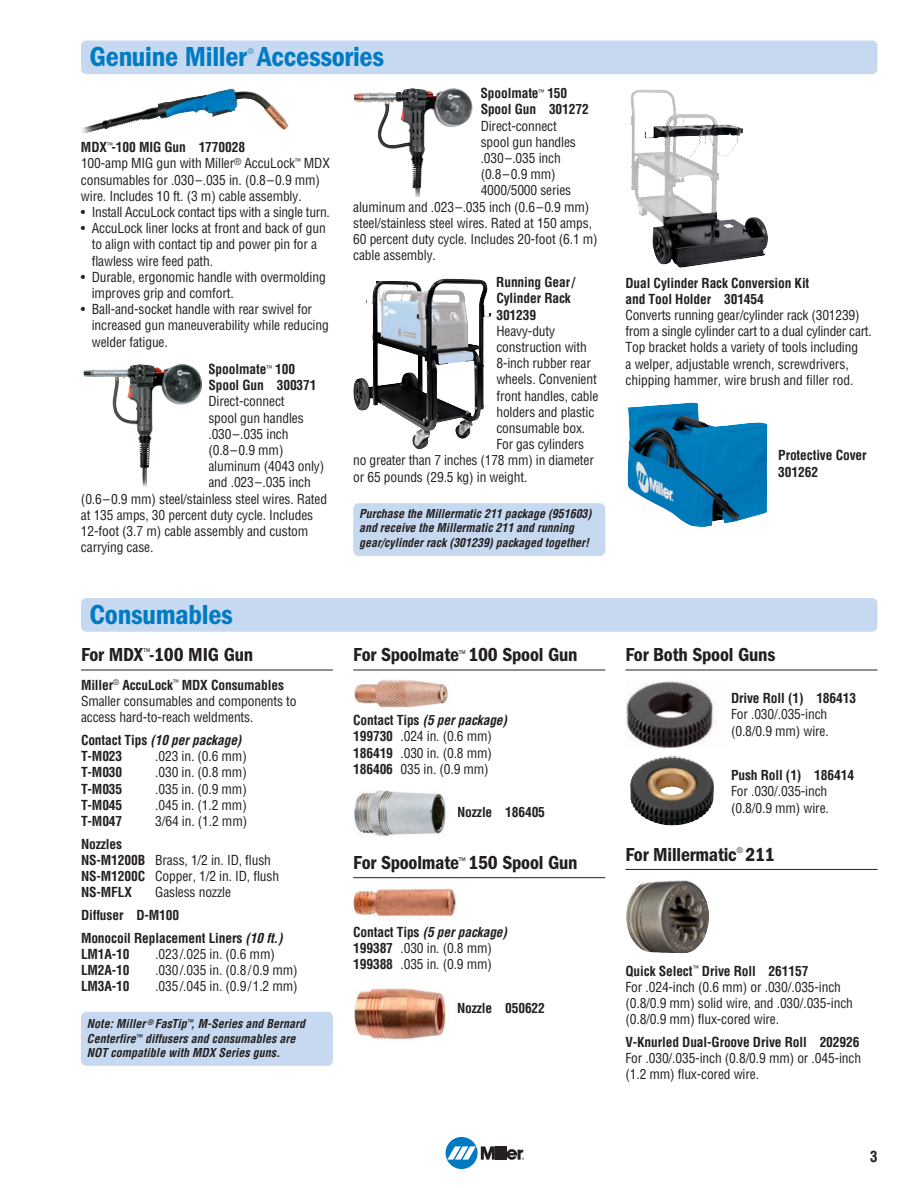
<style>
.page{position:relative;width:918px;height:1188px;background:#fff}
.page>*{position:absolute;margin:0;border:0;box-sizing:border-box;transform-origin:0 0}
.t1{font:28.5px "ITC Franklin Gothic Std Dm Cd";letter-spacing:-.01em;color:#007bc3}
.t2{font:19.5px "ITC Franklin Gothic Std Dm Cd";letter-spacing:-.01em;color:#231f20}
.t3{font:700 condensed 15px "Helvetica";color:#231f20}
.t4{font:condensed 13.5px/16.2px "Helvetica";letter-spacing:-.01em;color:#231f20}
.t5{font:700 condensed 13.5px/16.2px "Helvetica";letter-spacing:-.01em;color:#231f20}
.t6{font:italic 700 condensed 12px/14.2px "Helvetica";color:#231f20}
.t7{font:condensed 7.5px "Helvetica";color:#231f20}
.t8{font:condensed 7.5px "Helvetica";color:#007bc3}
.s1{font-weight:700}
.s2{font-style:italic}
.s3{font-weight:700;font-style:italic}
</style>
<div class="page">
<hr style="left:81px;top:670px;width:252px;height:1px;background:#231f20">
<hr style="left:353px;top:670px;width:252px;height:1px;background:#231f20">
<hr style="left:353px;top:877px;width:252px;height:1px;background:#231f20">
<hr style="left:625px;top:670px;width:253px;height:1px;background:#231f20">
<hr style="left:625px;top:869px;width:253px;height:1px;background:#231f20">
<img style="left:626px;top:880px;width:83px;height:74px">
<img style="left:354px;top:680px;width:94px;height:28px">
<img style="left:354px;top:791px;width:92px;height:45px">
<img style="left:353px;top:888px;width:103px;height:29px">
<img style="left:354px;top:988px;width:92px;height:52px">
<img style="left:626px;top:681px;width:90px;height:66px">
<img style="left:630px;top:756px;width:84px;height:70px">
<img style="left:84px;top:364px;width:119px;height:123px">
<svg style="left:354px;top:88px;width:119px;height:108px"></svg>
<img style="left:378px;top:126px;width:38px;height:70px">
<img style="left:353px;top:278px;width:138px;height:172px">
<img style="left:626px;top:89px;width:142px;height:178px">
<img style="left:131px;top:99px;width:150px;height:29px">
<img style="left:628px;top:403px;width:140px;height:124px">
<div style="left:81px;top:40px;width:797px;height:34px;background:#c6d9f0;border-radius:5px"></div>
<div style="left:446px;top:1137px;width:32px;height:32px;background:#0079c2;border-radius:50%"></div>
<hr style="left:499px;top:1146px;width:3px;height:14px;background:#231f20">
<hr style="left:503px;top:1146px;width:3px;height:14px;background:#231f20">
<svg style="left:447px;top:1146px;width:52px;height:14px"></svg>
<svg style="left:506px;top:1149px;width:18px;height:11px"></svg>
<div style="left:81px;top:598px;width:797px;height:34px;background:#c6d9f0;border-radius:5px"></div>
<div style="left:353px;top:503px;width:252px;height:53px;background:#c6d9f0;border-radius:5px"></div>
<div style="left:81px;top:1012px;width:252px;height:54px;background:#c6d9f0;border-radius:5px"></div>
<h1 class="t1" style="left:90px;top:47px;width:296px">Genuine Miller Accessories</h1>
<p class="t8" style="left:248px;top:48px;width:7px">®</p>
<p class="t4" style="left:81px;top:140px;width:250px"><span class="s1">MDX</span><sup>™</sup><span class="s1">-100 MIG Gun 1770028<br></span>100-amp MIG gun with Miller<sup>®</sup> AccuLock<sup>™</sup> MDX consumables for .030–.035 in. (0.8–0.9 mm) wire. Includes 10 ft. (3 m) cable assembly.</p>
<p class="t4" style="left:81px;top:205px;width:251px">• Install AccuLock contact tips with a single turn.</p>
<p class="t4" style="left:92px;top:221px;width:235px;text-indent:-11px">• AccuLock liner locks at front and back of gun to align with contact tip and power pin for a flawless wire feed path.</p>
<p class="t4" style="left:92px;top:270px;width:236px;text-indent:-11px">• Durable, ergonomic handle with overmolding improves grip and comfort.</p>
<p class="t4" style="left:92px;top:302px;width:239px;text-indent:-11px">• Ball-and-socket handle with rear swivel for increased gun maneuverability while reducing welder fatigue.</p>
<p class="t5" style="left:208px;top:362px;width:110px;line-height:16.6px">Spoolmate<sup>™</sup> 100<br>Spool Gun 300371</p>
<p class="t4" style="left:208px;top:395px;width:78px">Direct-connect</p>
<p class="t4" style="left:208px;top:411px;width:97px">spool gun handles</p>
<p class="t4" style="left:208px;top:427px;width:82px">.030–.035 inch</p>
<p class="t4" style="left:208px;top:443px;width:77px">(0.8–0.9 mm)</p>
<p class="t4" style="left:208px;top:459px;width:117px">aluminum (4043 only)</p>
<p class="t4" style="left:208px;top:476px;width:104px">and .023–.035 inch</p>
<p class="t4" style="left:81px;top:492px;width:248px">(0.6–0.9 mm) steel/stainless steel wires. Rated</p>
<p class="t4" style="left:81px;top:508px;width:234px">at 135 amps, 30 percent duty cycle. Includes</p>
<p class="t4" style="left:81px;top:524px;width:229px">12-foot (3.7 m) cable assembly and custom</p>
<p class="t4" style="left:81px;top:540px;width:74px">carrying case.</p>
<h1 class="t1" style="left:90px;top:605px;width:145px">Consumables</h1>
<h2 class="t2" style="left:81px;top:648px;width:174px">For MDX<sup>™</sup>-100 MIG Gun</h2>
<p class="t4" style="left:81px;top:678px;width:217px"><span class="s1">Miller</span><sup>®</sup> <span class="s1">AccuLock</span><sup>™</sup> <span class="s1">MDX Consumables<br></span>Smaller consumables and components to access hard-to-reach weldments.</p>
<p class="t5" style="left:81px;top:733px;width:165px">Contact Tips <span class="s2">(10 perpackage)<br></span>T-M023</p>
<p class="t4" style="left:155px;top:749px;width:93px">.023 in. (0.6 mm)</p>
<p class="t5" style="left:81px;top:766px;width:43px">T-M030</p>
<p class="t4" style="left:155px;top:766px;width:93px">.030 in. (0.8 mm)</p>
<p class="t5" style="left:81px;top:782px;width:43px">T-M035</p>
<p class="t4" style="left:155px;top:782px;width:93px">.035 in. (0.9 mm)</p>
<p class="t5" style="left:81px;top:798px;width:43px">T-M045</p>
<p class="t4" style="left:155px;top:798px;width:93px">.045 in. (1.2 mm)</p>
<p class="t5" style="left:81px;top:814px;width:43px">T-M047</p>
<p class="t4" style="left:155px;top:814px;width:93px">3/64 in. (1.2 mm)</p>
<p class="t4" style="left:81px;top:837px;width:200px"><span class="s1">Nozzles<br>NS-M1200B</span> Brass, 1/2 in. ID, flush<br><span class="s1">NS-M1200C</span> Copper, 1/2 in. ID, flush<br><span class="s1">NS-MFLX</span></p>
<p class="t4" style="left:155px;top:885px;width:77px">Gasless nozzle</p>
<p class="t5" style="left:81px;top:905px;width:206px;line-height:22.6px">Diffuser D-M100<br>Monocoil Replacement Liners <span class="s2">(10 ft.)</span></p>
<p class="t5" style="left:81px;top:947px;width:50px">LM1A-10</p>
<p class="t4" style="left:155px;top:947px;width:121px">.023/.025 in. (0.6 mm)</p>
<p class="t5" style="left:81px;top:963px;width:50px">LM2A-10</p>
<p class="t4" style="left:155px;top:963px;width:144px">.030/.035 in. (0.8/0.9 mm)</p>
<p class="t5" style="left:81px;top:979px;width:50px">LM3A-10</p>
<p class="t4" style="left:155px;top:979px;width:144px">.035/.045 in. (0.9/1.2 mm)</p>
<p class="t6" style="left:87px;top:1018px;width:222px">Note:Miller<sup>®</sup> FasTip<sup>™</sup>,M-Series and Bernard<br>Centerfire<sup>™</sup> diffusers and consumables are<br>NOT compatible with MDX Series guns.</p>
<p class="t5" style="left:481px;top:86px;width:110px;line-height:16.6px">Spoolmate<sup>™</sup> 150<br>Spool Gun 301272</p>
<p class="t4" style="left:481px;top:119px;width:78px">Direct-connect</p>
<p class="t4" style="left:481px;top:135px;width:97px">spool gun handles</p>
<p class="t4" style="left:481px;top:151px;width:82px">.030–.035 inch</p>
<p class="t4" style="left:481px;top:167px;width:77px">(0.8–0.9 mm)</p>
<p class="t4" style="left:481px;top:184px;width:92px">4000/5000 series</p>
<p class="t4" style="left:353px;top:200px;width:238px">aluminum and .023–.035 inch (0.6–0.9 mm)</p>
<p class="t4" style="left:353px;top:216px;width:240px">steel/stainless steel wires. Rated at 150 amps,</p>
<p class="t4" style="left:353px;top:232px;width:246px">60 percent duty cycle. Includes 20-foot (6.1 m)</p>
<p class="t4" style="left:353px;top:248px;width:84px">cable assembly.</p>
<p class="t5" style="left:496px;top:275px;width:80px">Running Gear/<br>Cylinder Rack<br>301239</p>
<p class="t4" style="left:496px;top:324px;width:60px">Heavy-duty</p>
<p class="t4" style="left:496px;top:340px;width:92px">construction with</p>
<p class="t4" style="left:496px;top:356px;width:96px">8-inch rubber rear</p>
<p class="t4" style="left:496px;top:373px;width:102px">wheels. Convenient</p>
<p class="t4" style="left:496px;top:389px;width:104px">front handles, cable</p>
<p class="t4" style="left:496px;top:405px;width:100px">holders and plastic</p>
<p class="t4" style="left:496px;top:421px;width:90px">consumable box.</p>
<p class="t4" style="left:496px;top:437px;width:89px">For gas cylinders</p>
<p class="t4" style="left:353px;top:454px;width:242px">no greater than 7 inches (178 mm) in diameter</p>
<p class="t4" style="left:353px;top:470px;width:176px">or 65 pounds (29.5 kg) in weight.</p>
<p class="t6" style="left:359px;top:508px;width:236px">Purchase the Millermatic 211 package (951603) and receive the Millermatic 211 and running gear/cylinderrack (301239)packaged together!</p>
<h2 class="t2" style="left:353px;top:648px;width:226px">For Spoolmate<sup>™</sup> 100 Spool Gun</h2>
<p class="t4" style="left:353px;top:713px;width:158px"><span class="s1">Contact Tips</span> <span class="s3">(5 perpackage)<br></span><span class="s1">199730</span> .024 in. (0.6 mm)<br><span class="s1">186419</span> .030 in. (0.8 mm)<br><span class="s1">186406</span> 035 in. (0.9 mm)</p>
<p class="t5" style="left:457px;top:805px;width:89px">Nozzle 186405</p>
<h2 class="t2" style="left:353px;top:856px;width:226px">For Spoolmate<sup>™</sup> 150 Spool Gun</h2>
<p class="t4" style="left:353px;top:925px;width:158px"><span class="s1">Contact Tips</span> <span class="s3">(5 perpackage)<br></span><span class="s1">199387</span> .030 in. (0.8 mm)<br><span class="s1">199388</span> .035 in. (0.9 mm)</p>
<p class="t5" style="left:457px;top:1001px;width:89px">Nozzle 050622</p>
<p class="t5" style="left:625px;top:276px;width:185px">Dual Cylinder Rack Conversion Kit and Tool Holder 301454</p>
<p class="t4" style="left:625px;top:308px;width:248px">Converts running gear/cylinder rack (301239) from a single cylinder cart to a dual cylinder cart.<br>Top bracket holds a variety of tools including<br>a welper, adjustable wrench, screwdrivers, chipping hammer, wire brush and filler rod.</p>
<p class="t5" style="left:778px;top:449px;width:90px">Protective Cover<br>301262</p>
<h2 class="t2" style="left:625px;top:648px;width:151px">For Both Spool Guns</h2>
<p class="t5" style="left:731px;top:691px;width:127px">Drive Roll (1) 186413</p>
<p class="t4" style="left:731px;top:707px;width:99px">For .030/.035-inch (0.8/0.9 mm) wire.</p>
<p class="t5" style="left:731px;top:768px;width:125px">Push Roll (1) 186414</p>
<p class="t4" style="left:731px;top:785px;width:99px">For .030/.035-inch (0.8/0.9 mm) wire.</p>
<h2 class="t2" style="left:625px;top:848px;width:151px">For Millermatic 211</h2>
<p class="t7" style="left:737px;top:847px;width:7px">®</p>
<p class="t4" style="left:625px;top:964px;width:229px"><span class="s1">Quick Select</span><sup>™</sup> <span class="s1">Drive Roll 261157<br></span>For .024-inch (0.6 mm) or .030/.035-inch (0.8/0.9 mm) solid wire, and .030/.035-inch (0.8/0.9 mm) flux-cored wire.</p>
<p class="t5" style="left:625px;top:1035px;width:236px">V-Knurled Dual-Groove Drive Roll 202926</p>
<p class="t4" style="left:625px;top:1051px;width:237px">For .030/.035-inch (0.8/0.9 mm) or .045-inch (1.2 mm) flux-cored wire.</p>
<p class="t3" style="left:870px;top:1151px;width:9px">3</p>
</div>
